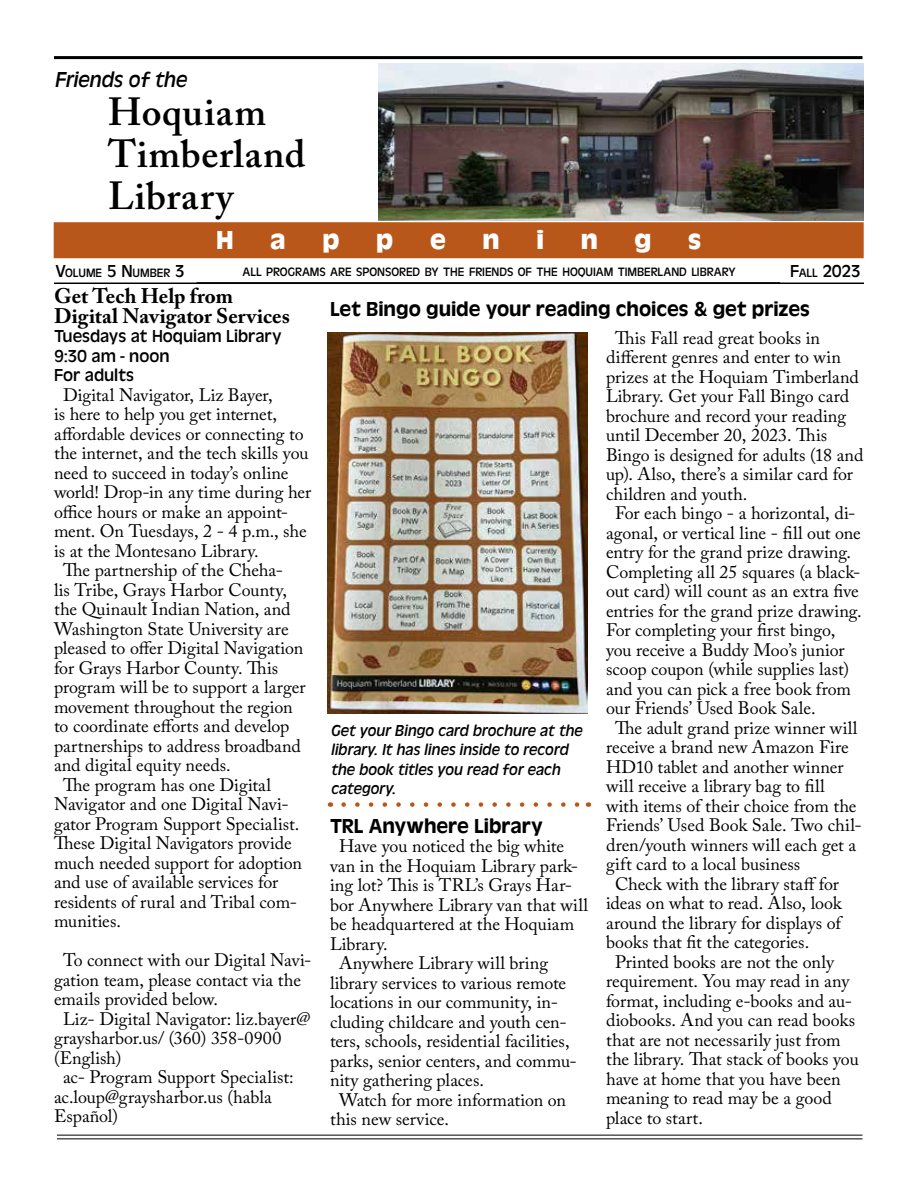
<style>
.page{position:relative;width:918px;height:1188px;background:#fff}
.page>*{position:absolute;margin:0;border:0;box-sizing:border-box;transform-origin:0 0}
.t1{font:600 39px/42px "Adobe Caslon Pro";letter-spacing:.02em;color:#000}
.t2{font:700 27px "Antique Oli T";color:#fff}
.t3{font:italic 22.5px "Antique Oli T";color:#000}
.t4{font:500 21px "Antique Oli T";color:#000}
.t5{font:700 21px/19.5px "Adobe Caslon Pro";color:#000}
.t6{font:18px "Adobe Caslon Pro";color:#000}
.t7{font:18px/19.5px "Antique Oli T";color:#000}
.t8{font:18px "Antique Oli T";color:#000}
.t9{font:italic 16.5px/19.5px "Antique Oli T";letter-spacing:.005em;color:#000}
.t10{font:12.6px "Antique Oli T";letter-spacing:-.005em;color:#000}
.s1{font-size:18px}
.s2{font-size:12.6px}
</style>
<div class="page">
<img style="left:378px;top:63px;width:486px;height:157px">
<div style="left:54px;top:222px;width:810px;height:36px;background:#b9571b"></div>
<hr style="left:57px;top:1135px;width:806px;height:1px;background:#000">
<hr style="left:57px;top:1138px;width:806px;height:1px;background:#000">
<hr style="left:54px;top:283px;width:810px;height:1px;background:#000">
<hr style="left:54px;top:56px;width:808px;height:3px;background:#000">
<hr style="left:196px;top:282px;width:584px;height:2px;background:#000">
<img style="left:328px;top:333px;width:259px;height:381px">
<svg style="left:344px;top:802px;width:236px;height:5px"></svg>
<p class="t3" style="left:56px;top:67px;width:134px">Friends of the</p>
<h1 class="t1" style="left:108px;top:90px;width:199px">Hoquiam<br>Timberland<br>Library</h1>
<h2 class="t2" style="left:216px;top:225px;width:19px">H</h2>
<h2 class="t2" style="left:270px;top:225px;width:17px">a</h2>
<h2 class="t2" style="left:322px;top:225px;width:19px">p</h2>
<h2 class="t2" style="left:376px;top:225px;width:19px">p</h2>
<h2 class="t2" style="left:430px;top:225px;width:17px">e</h2>
<h2 class="t2" style="left:483px;top:225px;width:19px">n</h2>
<h2 class="t2" style="left:536px;top:225px;width:9px">i</h2>
<h2 class="t2" style="left:581px;top:225px;width:19px">n</h2>
<h2 class="t2" style="left:635px;top:225px;width:18px">g</h2>
<h2 class="t2" style="left:688px;top:225px;width:15px">s</h2>
<p class="t10" style="left:56px;top:265px;width:131px"><span class="s1">V</span>OLUME <span class="s1">5 N</span>UMBER <span class="s1">3</span></p>
<p class="t10" style="left:243px;top:265px;width:495px">ALL PROGRAMS ARE SPONSORED BY THE FRIENDS OF THE HOQUIAM TIMBERLAND LIBRARY</p>
<p class="t8" style="left:790px;top:261px;width:72px">F<span class="s2">ALL</span> 2023</p>
<p class="t5" style="left:54px;top:286px;width:237px">Get Tech Help from<br>Digital Navigator Services</p>
<p class="t7" style="left:54px;top:326px;width:229px">Tuesdays at Hoquiam Library<br>9:30 am - noon<br>For adults</p>
<p class="t6" style="left:63px;top:384px;width:211px">Digital Navigator, Liz Bayer,</p>
<p class="t6" style="left:54px;top:404px;width:225px">is here to help you get internet,</p>
<p class="t6" style="left:54px;top:423px;width:251px">affordable devices or connecting to</p>
<p class="t6" style="left:54px;top:443px;width:256px">the internet, and the tech skills you</p>
<p class="t6" style="left:54px;top:462px;width:236px">need to succeed in today’s online</p>
<p class="t6" style="left:54px;top:482px;width:259px">world! Drop-in any time during her</p>
<p class="t6" style="left:54px;top:501px;width:236px">office hours or make an appoint-</p>
<p class="t6" style="left:54px;top:521px;width:254px">ment. On Tuesdays, 2 - 4 p.m., she</p>
<p class="t6" style="left:54px;top:540px;width:206px">is at the Montesano Library.</p>
<p class="t6" style="left:63px;top:560px;width:221px">The partnership of the Cheha-</p>
<p class="t6" style="left:54px;top:579px;width:234px">lis Tribe, Grays Harbor County,</p>
<p class="t6" style="left:54px;top:599px;width:238px">the Quinault Indian Nation, and</p>
<p class="t6" style="left:54px;top:618px;width:236px">Washington State University are</p>
<p class="t6" style="left:54px;top:638px;width:251px">pleased to offer Digital Navigation</p>
<p class="t6" style="left:54px;top:657px;width:226px">for Grays Harbor County. This</p>
<p class="t6" style="left:54px;top:677px;width:253px">program will be to support a larger</p>
<p class="t6" style="left:54px;top:696px;width:240px">movement throughout the region</p>
<p class="t6" style="left:54px;top:716px;width:237px">to coordinate efforts and develop</p>
<p class="t6" style="left:54px;top:735px;width:248px">partnerships to address broadband</p>
<p class="t6" style="left:54px;top:755px;width:178px">and digital equity needs.</p>
<p class="t6" style="left:63px;top:774px;width:210px">The program has one Digital</p>
<p class="t6" style="left:54px;top:794px;width:236px">Navigator and one Digital Navi-</p>
<p class="t6" style="left:54px;top:813px;width:247px">gator Program Support Specialist.</p>
<p class="t6" style="left:54px;top:833px;width:239px">These Digital Navigators provide</p>
<p class="t6" style="left:54px;top:852px;width:250px">much needed support for adoption</p>
<p class="t6" style="left:54px;top:872px;width:226px">and use of available services for</p>
<p class="t6" style="left:54px;top:891px;width:244px">residents of rural and Tribal com-</p>
<p class="t6" style="left:54px;top:911px;width:68px">munities.</p>
<p class="t6" style="left:63px;top:950px;width:250px">To connect with our Digital Navi-</p>
<p class="t6" style="left:54px;top:969px;width:249px">gation team, please contact via the</p>
<p class="t6" style="left:54px;top:989px;width:166px">emails provided below.</p>
<p class="t6" style="left:63px;top:1008px;width:249px">Liz- Digital Navigator: liz.bayer@</p>
<p class="t6" style="left:54px;top:1027px;width:229px">graysharbor.us/ (360) 358-0900</p>
<p class="t6" style="left:54px;top:1047px;width:69px">(English)</p>
<p class="t6" style="left:63px;top:1066px;width:232px">ac- Program Support Specialist:</p>
<p class="t6" style="left:54px;top:1086px;width:219px">ac.loup@graysharbor.us (habla</p>
<p class="t6" style="left:54px;top:1105px;width:66px">Español)</p>
<p class="t4" style="left:330px;top:297px;width:481px">Let Bingo guide your reading choices &amp; get prizes</p>
<p class="t6" style="left:615px;top:327px;width:207px">This Fall read great books in</p>
<p class="t6" style="left:606px;top:347px;width:236px">different genres and enter to win</p>
<p class="t6" style="left:606px;top:366px;width:254px">prizes at the Hoquiam Timberland</p>
<p class="t6" style="left:606px;top:386px;width:245px">Library. Get your Fall Bingo card</p>
<p class="t6" style="left:606px;top:405px;width:242px">brochure and record your reading</p>
<p class="t6" style="left:606px;top:425px;width:223px">until December 20, 2023. This</p>
<p class="t6" style="left:606px;top:444px;width:259px">Bingo is designed for adults (18 and</p>
<p class="t6" style="left:606px;top:464px;width:248px">up). Also, there’s a similar card for</p>
<p class="t6" style="left:606px;top:483px;width:143px">children and youth.</p>
<p class="t6" style="left:615px;top:503px;width:242px">For each bingo - a horizontal, di-</p>
<p class="t6" style="left:606px;top:522px;width:256px">agonal, or vertical line - fill out one</p>
<p class="t6" style="left:606px;top:542px;width:247px">entry for the grand prize drawing.</p>
<p class="t6" style="left:606px;top:561px;width:256px">Completing all 25 squares (a black-</p>
<p class="t6" style="left:606px;top:581px;width:254px">out card) will count as an extra five</p>
<p class="t6" style="left:606px;top:600px;width:257px">entries for the grand prize drawing.</p>
<p class="t6" style="left:606px;top:619px;width:231px">For completing your first bingo,</p>
<p class="t6" style="left:606px;top:639px;width:240px">you receive a Buddy Moo’s junior</p>
<p class="t6" style="left:606px;top:658px;width:244px">scoop coupon (while supplies last)</p>
<p class="t6" style="left:606px;top:678px;width:246px">and you can pick a free book from</p>
<p class="t6" style="left:606px;top:697px;width:211px">our Friends’ Used Book Sale.</p>
<p class="t6" style="left:615px;top:717px;width:244px">The adult grand prize winner will</p>
<p class="t6" style="left:606px;top:736px;width:244px">receive a brand new Amazon Fire</p>
<p class="t6" style="left:606px;top:756px;width:239px">HD10 tablet and another winner</p>
<p class="t6" style="left:606px;top:775px;width:220px">will receive a library bag to fill</p>
<p class="t6" style="left:606px;top:795px;width:252px">with items of their choice from the</p>
<p class="t6" style="left:606px;top:814px;width:257px">Friends’ Used Book Sale. Two chil-</p>
<p class="t6" style="left:606px;top:834px;width:252px">dren/youth winners will each get a</p>
<p class="t6" style="left:606px;top:853px;width:196px">gift card to a local business</p>
<p class="t6" style="left:615px;top:873px;width:226px">Check with the library staff for</p>
<p class="t6" style="left:606px;top:892px;width:237px">ideas on what to read. Also, look</p>
<p class="t6" style="left:606px;top:912px;width:237px">around the library for displays of</p>
<p class="t6" style="left:606px;top:931px;width:205px">books that fit the categories.</p>
<p class="t6" style="left:615px;top:951px;width:220px">Printed books are not the only</p>
<p class="t6" style="left:606px;top:970px;width:245px">requirement. You may read in any</p>
<p class="t6" style="left:606px;top:990px;width:247px">format, including e-books and au-</p>
<p class="t6" style="left:606px;top:1009px;width:251px">diobooks. And you can read books</p>
<p class="t6" style="left:606px;top:1029px;width:236px">that are not necessarily just from</p>
<p class="t6" style="left:606px;top:1048px;width:254px">the library. That stack of books you</p>
<p class="t6" style="left:606px;top:1068px;width:236px">have at home that you have been</p>
<p class="t6" style="left:606px;top:1087px;width:227px">meaning to read may be a good</p>
<p class="t6" style="left:606px;top:1107px;width:98px">place to start.</p>
<p class="t9" style="left:332px;top:720px;width:253px">Get your Bingo card brochure at the library. It has lines inside to record the book titles you read for each category.</p>
<p class="t4" style="left:330px;top:814px;width:214px">TRL Anywhere Library</p>
<p class="t6" style="left:339px;top:836px;width:227px">Have you noticed the big white</p>
<p class="t6" style="left:330px;top:855px;width:250px">van in the Hoquiam Library park-</p>
<p class="t6" style="left:330px;top:875px;width:243px">ing lot? This is TRL’s Grays Har-</p>
<p class="t6" style="left:330px;top:894px;width:260px">bor Anywhere Library van that will</p>
<p class="t6" style="left:330px;top:914px;width:246px">be headquartered at the Hoquiam</p>
<p class="t6" style="left:330px;top:933px;width:59px">Library.</p>
<p class="t6" style="left:339px;top:952px;width:211px">Anywhere Library will bring</p>
<p class="t6" style="left:330px;top:972px;width:238px">library services to various remote</p>
<p class="t6" style="left:330px;top:991px;width:229px">locations in our community, in-</p>
<p class="t6" style="left:330px;top:1011px;width:238px">cluding childcare and youth cen-</p>
<p class="t6" style="left:330px;top:1030px;width:241px">ters, schools, residential facilities,</p>
<p class="t6" style="left:330px;top:1050px;width:248px">parks, senior centers, and commu-</p>
<p class="t6" style="left:330px;top:1069px;width:156px">nity gathering places.</p>
<p class="t6" style="left:339px;top:1089px;width:229px">Watch for more information on</p>
<p class="t6" style="left:330px;top:1108px;width:121px">this new service.</p>
</div>
